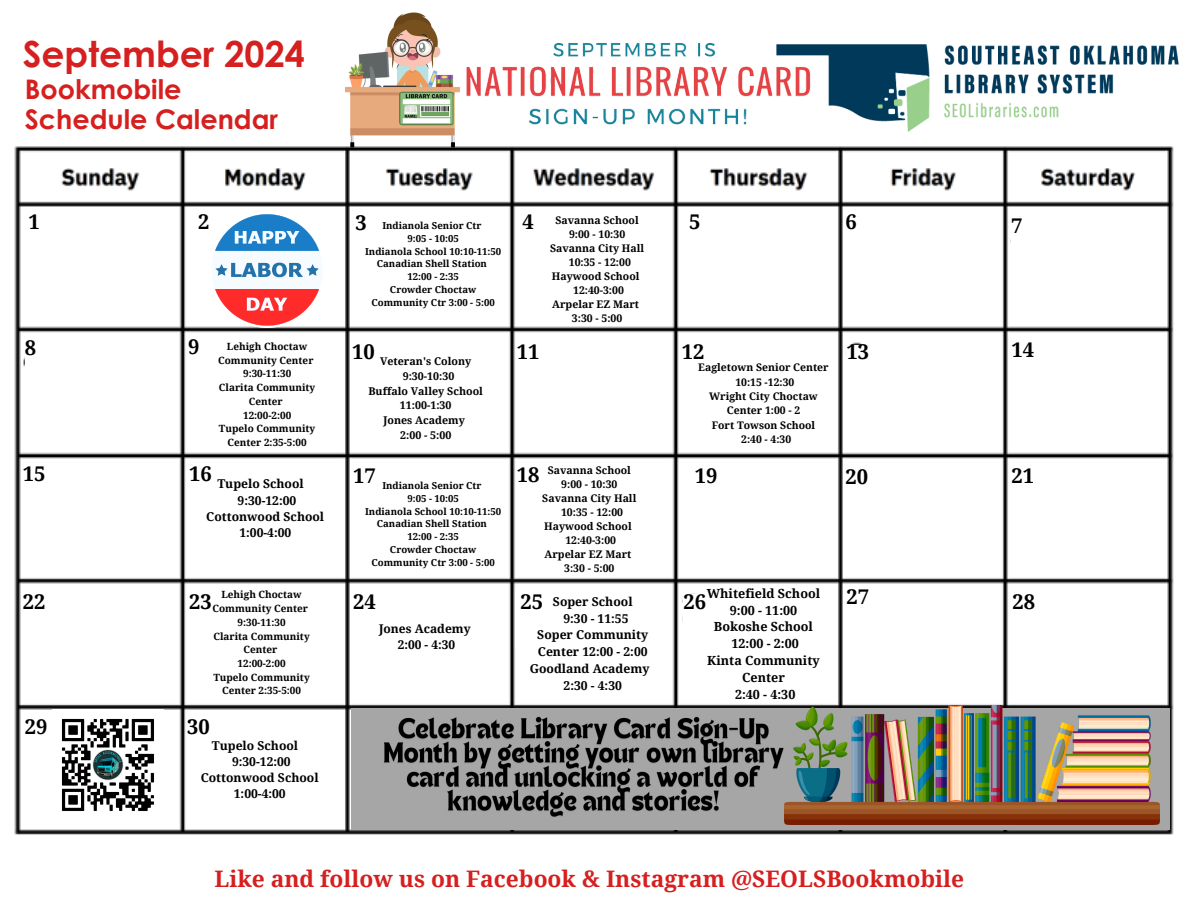
<style>
.page{position:relative;width:1188px;height:918px;background:#fff}
.page>*{position:absolute;margin:0;border:0;box-sizing:border-box;transform-origin:0 0}
.t1{font:700 36px "Century Gothic Std";color:#d61f1f}
.t2{font:700 27px/29.2px "Century Gothic Std";color:#d61f1f}
.t3{font:700 22.8px "Droid Serif";color:#d61f1f}
.t4{font:700 20.25px "Droid Serif";color:#000}
.t5{font:700 12.6px/16.8px "Droid Serif";color:#000;text-align:center}
.t6{font:700 12.15px "Droid Serif";color:#000}
.t7{font:700 12px/16px "Droid Serif";color:#000;text-align:center}
.t8{font:700 10.65px/14.7px "Droid Serif";color:#000;text-align:center}
.t9{font:700 10.5px/14.4px "Droid Serif";color:#000;text-align:center}
.t10{font:700 9.9px/13.6px "Droid Serif";color:#000;text-align:center}
.t11{font:700 9.6px/12.8px "Droid Serif";color:#000;text-align:center}
</style>
<div class="page">
<img style="left:14px;top:146px;width:1160px;height:689px">
<div style="left:187px;top:719px;width:56px;height:56px;background:#fff"></div>
<div style="left:22px;top:719px;width:56px;height:56px;background:#fff"></div>
<div style="left:187px;top:590px;width:56px;height:56px;background:#fff"></div>
<div style="left:1010px;top:589px;width:56px;height:57px;background:#fff"></div>
<div style="left:682px;top:217px;width:61px;height:62px;background:#fff"></div>
<div style="left:847px;top:217px;width:61px;height:62px;background:#fff"></div>
<div style="left:847px;top:345px;width:61px;height:62px;background:#fff"></div>
<div style="left:1011px;top:217px;width:61px;height:62px;background:#fff"></div>
<div style="left:682px;top:342px;width:61px;height:62px;background:#fff"></div>
<div style="left:516px;top:342px;width:56px;height:57px;background:#fff"></div>
<div style="left:351px;top:336px;width:53px;height:57px;background:#fff"></div>
<div style="left:187px;top:342px;width:56px;height:57px;background:#fff"></div>
<div style="left:23px;top:463px;width:56px;height:57px;background:#fff"></div>
<div style="left:187px;top:465px;width:56px;height:57px;background:#fff"></div>
<div style="left:351px;top:465px;width:56px;height:57px;background:#fff"></div>
<div style="left:516px;top:465px;width:56px;height:57px;background:#fff"></div>
<div style="left:682px;top:467px;width:55px;height:56px;background:#fff"></div>
<div style="left:1011px;top:342px;width:56px;height:57px;background:#fff"></div>
<div style="left:847px;top:468px;width:55px;height:56px;background:#fff"></div>
<div style="left:1010px;top:468px;width:56px;height:56px;background:#fff"></div>
<div style="left:23px;top:590px;width:56px;height:56px;background:#fff"></div>
<div style="left:351px;top:590px;width:56px;height:56px;background:#fff"></div>
<div style="left:515px;top:590px;width:56px;height:56px;background:#fff"></div>
<div style="left:683px;top:594px;width:55px;height:57px;background:#fff"></div>
<div style="left:846px;top:591px;width:56px;height:56px;background:#fff"></div>
<img style="left:851px;top:45px;width:327px;height:86px">
<div style="left:25px;top:340px;width:56px;height:57px;background:#fff"></div>
<div style="left:351px;top:708px;width:818px;height:121px;background:#a6a6a6"></div>
<img style="left:466px;top:43px;width:385px;height:82px">
<img style="left:342px;top:12px;width:121px;height:138px">
<img style="left:399px;top:92px;width:56px;height:34px">
<img style="left:784px;top:706px;width:376px;height:119px">
<svg style="left:210px;top:212px;width:114px;height:116px"></svg>
<img style="left:384px;top:715px;width:403px;height:105px">
<img style="left:52px;top:710px;width:112px;height:111px">
<p class="t1" style="left:23px;top:40px;width:284px">September 2024</p>
<p class="t2" style="left:25px;top:78px;width:255px">Bookmobile<br>Schedule Calendar</p>
<p class="t4" style="left:29px;top:210px;width:13px">1</p>
<p class="t4" style="left:356px;top:211px;width:13px">3</p>
<p class="t4" style="left:845px;top:210px;width:13px">6</p>
<p class="t4" style="left:198px;top:210px;width:13px">2</p>
<p class="t4" style="left:523px;top:210px;width:13px">4</p>
<p class="t4" style="left:689px;top:210px;width:13px">5</p>
<p class="t9" style="left:555px;top:213px;width:85px">Savanna School</p>
<p class="t9" style="left:569px;top:227px;width:58px">9:00 - 10:30</p>
<p class="t9" style="left:550px;top:241px;width:96px">Savanna City Hall</p>
<p class="t9" style="left:569px;top:255px;width:64px">10:35 - 12:00</p>
<p class="t9" style="left:552px;top:269px;width:89px">Haywood School</p>
<p class="t9" style="left:573px;top:283px;width:52px">12:40-3:00</p>
<p class="t9" style="left:552px;top:297px;width:88px">Arpelar EZ Mart</p>
<p class="t9" style="left:572px;top:311px;width:52px">3:30 - 5:00</p>
<p class="t11" style="left:382px;top:219px;width:101px">Indianola Senior Ctr</p>
<p class="t11" style="left:408px;top:232px;width:53px">9:05 - 10:05</p>
<p class="t11" style="left:365px;top:245px;width:138px">Indianola School 10:10-11:50</p>
<p class="t11" style="left:377px;top:258px;width:112px">Canadian Shell Station</p>
<p class="t11" style="left:408px;top:271px;width:53px">12:00 - 2:35</p>
<p class="t11" style="left:372px;top:283px;width:125px">Crowder Choctaw<br>Community Ctr 3:00 - 5:00</p>
<p class="t4" style="left:1011px;top:214px;width:13px">7</p>
<p class="t4" style="left:25px;top:337px;width:13px">8</p>
<p class="t4" style="left:188px;top:336px;width:13px">9</p>
<p class="t4" style="left:352px;top:340px;width:24px">10</p>
<p class="t4" style="left:682px;top:340px;width:24px">12</p>
<p class="t4" style="left:847px;top:340px;width:24px">13</p>
<p class="t10" style="left:218px;top:340px;width:97px">Lehigh Choctaw<br>Community Center</p>
<p class="t10" style="left:243px;top:367px;width:50px">9:30-11:30</p>
<p class="t10" style="left:219px;top:381px;width:98px">Clarita Community<br>Center</p>
<p class="t10" style="left:243px;top:408px;width:50px">12:00-2:00</p>
<p class="t10" style="left:219px;top:422px;width:98px">Tupelo Community<br>Center 2:35-5:00</p>
<p class="t4" style="left:517px;top:340px;width:24px">11</p>
<p class="t8" style="left:380px;top:354px;width:93px">Veteran's Colony</p>
<p class="t8" style="left:403px;top:369px;width:53px">9:30-10:30</p>
<p class="t8" style="left:368px;top:384px;width:116px">Buffalo Valley School<br>11:00-1:30</p>
<p class="t8" style="left:384px;top:413px;width:83px">Jones Academy</p>
<p class="t8" style="left:400px;top:428px;width:53px">2:00 - 5:00</p>
<p class="t9" style="left:698px;top:361px;width:132px">Eagletown Senior Center</p>
<p class="t9" style="left:735px;top:375px;width:60px">10:15 -12:30</p>
<h6 class="t9" style="left:709px;top:389px;width:110px">Wright City Choctaw<br>Center 1:00 - 2</h6>
<p class="t9" style="left:712px;top:418px;width:105px">Fort Towson School</p>
<h6 class="t9" style="left:741px;top:432px;width:51px">2:40 - 4:30</h6>
<p class="t4" style="left:1012px;top:338px;width:24px">14</p>
<p class="t9" style="left:548px;top:463px;width:85px">Savanna School</p>
<p class="t9" style="left:561px;top:477px;width:58px">9:00 - 10:30</p>
<p class="t9" style="left:542px;top:491px;width:96px">Savanna City Hall</p>
<p class="t9" style="left:561px;top:505px;width:64px">10:35 - 12:00</p>
<p class="t9" style="left:544px;top:519px;width:89px">Haywood School</p>
<p class="t9" style="left:565px;top:533px;width:52px">12:40-3:00</p>
<p class="t9" style="left:545px;top:547px;width:88px">Arpelar EZ Mart</p>
<p class="t9" style="left:564px;top:561px;width:52px">3:30 - 5:00</p>
<p class="t4" style="left:189px;top:462px;width:24px">16</p>
<p class="t4" style="left:23px;top:463px;width:24px">15</p>
<h6 class="t4" style="left:353px;top:464px;width:24px">17</h6>
<p class="t4" style="left:517px;top:463px;width:24px">18</p>
<p class="t4" style="left:695px;top:464px;width:24px">19</p>
<p class="t4" style="left:845px;top:465px;width:24px">20</p>
<p class="t4" style="left:1012px;top:464px;width:24px">21</p>
<p class="t6" style="left:217px;top:477px;width:88px">Tupelo School</p>
<p class="t6" style="left:238px;top:493px;width:60px">9:30-12:00</p>
<p class="t6" style="left:206px;top:510px;width:119px">Cottonwood School</p>
<p class="t6" style="left:239px;top:526px;width:53px">1:00-4:00</p>
<h6 class="t11" style="left:382px;top:479px;width:101px">Indianola Senior Ctr</h6>
<p class="t11" style="left:408px;top:492px;width:53px">9:05 - 10:05</p>
<p class="t11" style="left:365px;top:505px;width:138px">Indianola School 10:10-11:50</p>
<p class="t11" style="left:377px;top:518px;width:112px">Canadian Shell Station</p>
<p class="t11" style="left:408px;top:531px;width:53px">12:00 - 2:35</p>
<h3 class="t11" style="left:372px;top:543px;width:125px">Crowder Choctaw<br>Community Ctr 3:00 - 5:00</h3>
<p class="t4" style="left:23px;top:590px;width:24px">22</p>
<p class="t4" style="left:25px;top:715px;width:24px">29</p>
<p class="t5" style="left:707px;top:585px;width:115px">Whitefield School<br>9:00 - 11:00<br>Bokoshe School<br>12:00 - 2:00<br>Kinta Community<br>Center<br>2:40 - 4:30</p>
<p class="t10" style="left:213px;top:588px;width:97px">Lehigh Choctaw<br>Community Center</p>
<p class="t10" style="left:238px;top:616px;width:50px">9:30-11:30</p>
<p class="t10" style="left:213px;top:629px;width:98px">Clarita Community<br>Center</p>
<p class="t10" style="left:238px;top:657px;width:50px">12:00-2:00</p>
<p class="t10" style="left:213px;top:670px;width:98px">Tupelo Community<br>Center 2:35-5:00</p>
<p class="t4" style="left:189px;top:590px;width:24px">23</p>
<p class="t4" style="left:353px;top:590px;width:24px">24</p>
<h6 class="t4" style="left:520px;top:590px;width:24px">25</h6>
<p class="t4" style="left:683px;top:590px;width:24px">26</p>
<p class="t6" style="left:553px;top:595px;width:81px">Soper School</p>
<p class="t6" style="left:563px;top:611px;width:67px">9:30 - 11:55</p>
<p class="t6" style="left:537px;top:628px;width:112px">Soper Community</p>
<p class="t6" style="left:538px;top:645px;width:111px">Center 12:00 - 2:00</p>
<p class="t6" style="left:530px;top:662px;width:121px">Goodland Academy</p>
<p class="t6" style="left:564px;top:678px;width:60px">2:30 - 4:30</p>
<p class="t7" style="left:379px;top:621px;width:93px">Jones Academy<br>2:00 - 4:30</p>
<p class="t4" style="left:187px;top:715px;width:24px">30</p>
<p class="t6" style="left:212px;top:739px;width:88px">Tupelo School</p>
<p class="t6" style="left:232px;top:755px;width:60px">9:30-12:00</p>
<p class="t6" style="left:201px;top:771px;width:119px">Cottonwood School</p>
<p class="t6" style="left:234px;top:787px;width:53px">1:00-4:00</p>
<p class="t4" style="left:847px;top:586px;width:24px">27</p>
<p class="t4" style="left:1013px;top:590px;width:24px">28</p>
<p class="t3" style="left:215px;top:866px;width:751px">Like and follow us on Facebook &amp; Instagram @SEOLSBookmobile</p>
</div>
